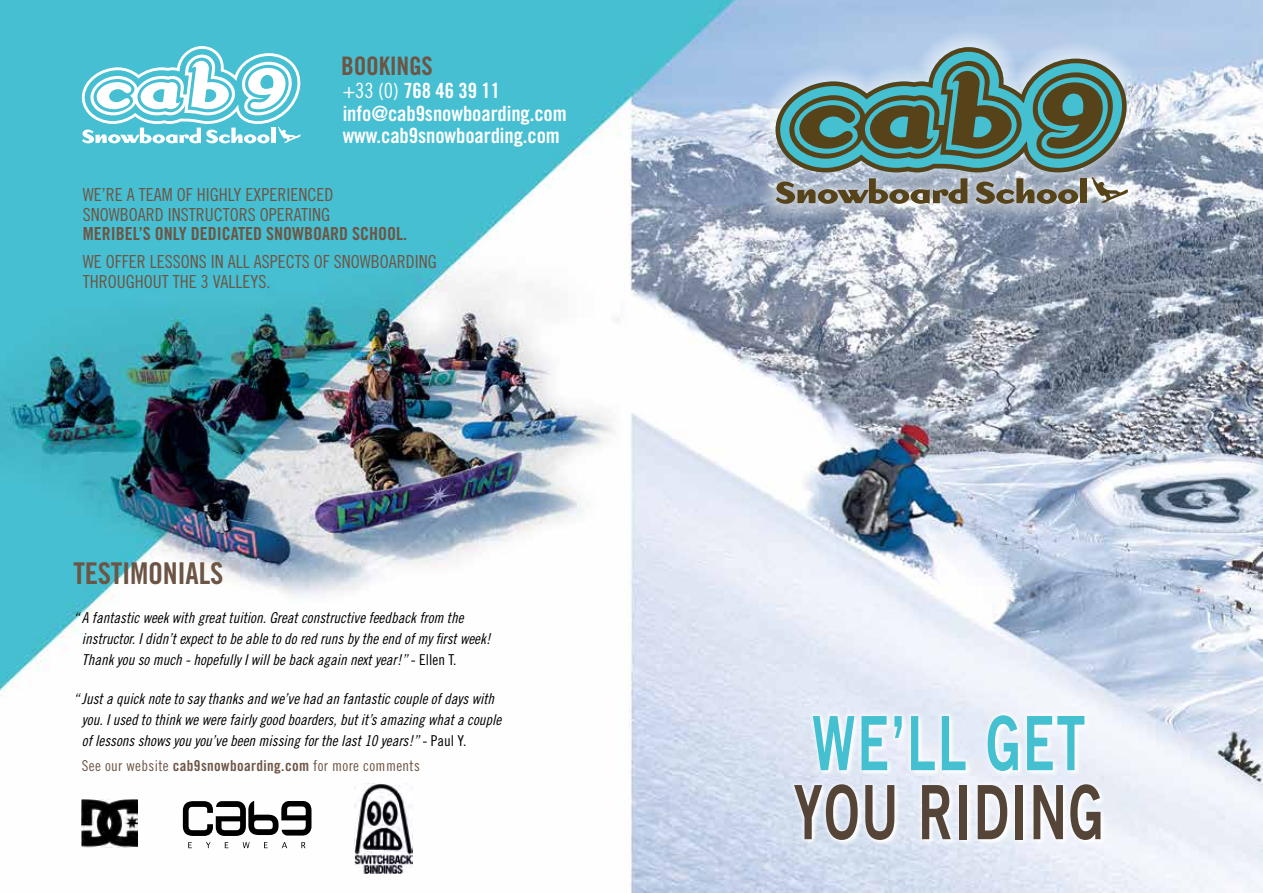
<style>
.page{position:relative;width:1263px;height:893px;background:#fff}
.page>*{position:absolute;margin:0;border:0;box-sizing:border-box;transform-origin:0 0}
.t1{font:75px "Trade Gothic Bold Two";letter-spacing:.03em;color:#554539;scale:.7 1}
.t2{font:75px "Trade Gothic Bold Two";letter-spacing:.03em;color:#45c0d1;scale:.7 1}
.t3{font:30px "Trade Gothic Bold Cond Twenty";letter-spacing:-.01em;color:#6d5545}
.t4{font:25.5px "Trade Gothic Bold Cond Twenty";letter-spacing:-.01em;color:#6d5545}
.t5{font:21px/22.5px "Trade Gothic Bold Cond Twenty";letter-spacing:-.005em;color:#fff}
.t6{font:18px/19.5px "Trade Gothic Cond Eighteen";color:#6d5545}
.t7{font:18px "Trade Gothic Bold Cond Twenty";color:#6d5545}
.t8{font:15px/21px "Trade Gothic Cond Eighteen Obl";color:#000}
.t9{font:15px "Trade Gothic Cond Eighteen";letter-spacing:.025em;color:#6d5545}
.s1{font-family:"Trade Gothic Cond Eighteen"}
.s2{font-family:"Trade Gothic Bold Cond Twenty"}
</style>
<div class="page">
<img style="left:0;top:0;width:1263px;height:893px">
<img style="left:81px;top:799px;width:57px;height:49px">
<svg style="left:188px;top:842px;width:4px;height:6px"></svg>
<svg style="left:206px;top:842px;width:5px;height:6px"></svg>
<svg style="left:225px;top:842px;width:3px;height:6px"></svg>
<svg style="left:243px;top:842px;width:7px;height:6px"></svg>
<svg style="left:264px;top:842px;width:4px;height:6px"></svg>
<svg style="left:282px;top:842px;width:5px;height:6px"></svg>
<svg style="left:301px;top:842px;width:5px;height:6px"></svg>
<svg style="left:183px;top:801px;width:128px;height:35px"></svg>
<img style="left:354px;top:784px;width:58px;height:89px">
<svg style="left:81px;top:46px;width:220px;height:97px"></svg>
<div style="left:793px;top:714px;width:315px;height:133px;background:linear-gradient(to right,#cfdbed,#f2f4fb)"></div>
<svg style="left:790px;top:712px;width:314px;height:132px"></svg>
<svg style="left:758px;top:30px;width:387px;height:191px;background:#aebed5"></svg>
<svg style="left:774px;top:47px;width:355px;height:157px;background:#759390"></svg>
<h3 class="t4" style="left:341px;top:51px;width:93px">BOOKINGS</h3>
<h3 class="t5" style="left:343px;top:79px;width:226px"><span class="s1">+33 (0)</span> 768 46 39 11 info@cab9snowboarding.com www.cab9snowboarding.com</h3>
<p class="t6" style="left:83px;top:185px;width:252px">WE’RE A TEAM OF HIGHLY EXPERIENCED<br>SNOWBOARD INSTRUCTORS OPERATING</p>
<p class="t7" style="left:83px;top:223px;width:326px">MERIBEL’S ONLY DEDICATED SNOWBOARD SCHOOL.</p>
<p class="t6" style="left:83px;top:252px;width:355px">WE OFFER LESSONS IN ALL ASPECTS OF SNOWBOARDING<br>THROUGHOUT THE 3 VALLEYS.</p>
<h2 class="t3" style="left:73px;top:555px;width:151px">TESTIMONIALS</h2>
<p class="t8" style="left:82px;top:606px;width:411px;text-indent:-9px">“ A fantastic week with great tuition. Great constructive feedback from the instructor. I didn’t expect to be able to do red runs by the end of my first week!<br>Thank you so much - hopefully I will be back again next year!” <span class="s1">- Ellen T.</span></p>
<p class="t8" style="left:82px;top:687px;width:421px;text-indent:-9px">“ Just a quick note to say thanks and we’ve had an fantastic couple of days with you. I used to think we were fairly good boarders, but it’s amazing what a couple of lessons shows you you’ve been missing for the last 10 years!” <span class="s1">- Paul Y.</span></p>
<p class="t9" style="left:82px;top:757px;width:340px">See our website <span class="s2">cab9snowboarding.com</span> for more comments</p>
<h1 class="t2" style="left:812px;top:697px;width:392px">WE’LL GET</h1>
<h1 class="t1" style="left:793px;top:766px;width:445px">YOU RIDING</h1>
</div>
